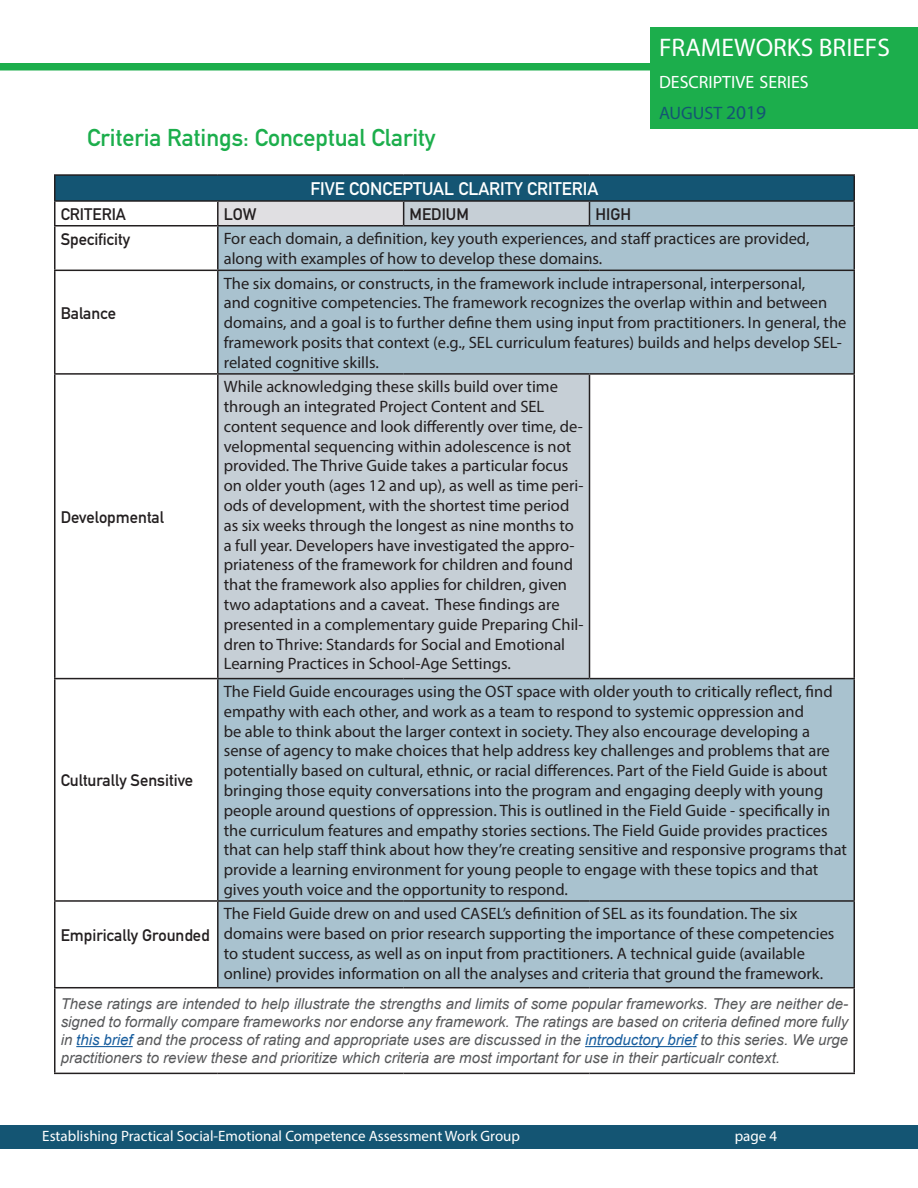
<style>
.page{position:relative;width:918px;height:1188px;background:#fff}
.page>*{position:absolute;margin:0;border:0;box-sizing:border-box;transform-origin:0 0}
.t1{font:25.5px "Myriad Pro";color:#fff}
.t2{font:700 24px "DIN Alternate";color:#1cae4c}
.t3{font:700 18px "DIN Alternate";color:#fff}
.t4{font:18px "Myriad Pro";color:#145573}
.t5{font:17.85px "Myriad Pro";color:#fff}
.t6{font:16.5px/19.8px "Myriad Pro";color:#231f20}
.t7{font:700 16.5px "DIN Alternate";color:#231f20}
.t8{font:italic 15px/18px "Arial";color:#57585a;text-align:justify}
.t9{font:15px "Myriad Pro";color:#fff}
.s1{font-size:19.5px}
.s2{color:#175d9e}
</style>
<div class="page">
<div style="left:0;top:63px;width:918px;height:7px;background:#1cae4c"></div>
<div style="left:0;top:1125px;width:918px;height:23px;background:#145573"></div>
<div style="left:650px;top:27px;width:268px;height:101px;background:#1cae4c"></div>
<div style="left:55px;top:175px;width:799px;height:26px;background:#145573"></div>
<div style="left:218px;top:201px;width:186px;height:25px;background:#e0dfe2"></div>
<div style="left:404px;top:201px;width:186px;height:25px;background:#c6cfd6"></div>
<div style="left:590px;top:201px;width:264px;height:25px;background:#a9c2cf"></div>
<div style="left:219px;top:227px;width:635px;height:760px;background:#a9c2cf"></div>
<div style="left:218px;top:374px;width:372px;height:305px;background:#c6cfd6"></div>
<div style="left:590px;top:374px;width:264px;height:305px;background:#fff"></div>
<hr style="left:54px;top:227px;width:2px;height:43px;background:#231f20">
<hr style="left:217px;top:227px;width:2px;height:43px;background:#231f20">
<hr style="left:854px;top:227px;width:1px;height:43px;background:#231f20">
<hr style="left:54px;top:270px;width:164px;height:1px;background:#231f20">
<hr style="left:54px;top:271px;width:2px;height:102px;background:#231f20">
<hr style="left:218px;top:270px;width:186px;height:1px;background:#231f20">
<hr style="left:217px;top:271px;width:2px;height:102px;background:#231f20">
<hr style="left:404px;top:270px;width:186px;height:1px;background:#231f20">
<hr style="left:590px;top:270px;width:265px;height:1px;background:#231f20">
<hr style="left:854px;top:271px;width:1px;height:102px;background:#231f20">
<hr style="left:54px;top:373px;width:164px;height:2px;background:#231f20">
<hr style="left:54px;top:375px;width:2px;height:303px;background:#231f20">
<hr style="left:218px;top:373px;width:186px;height:2px;background:#231f20">
<hr style="left:217px;top:375px;width:2px;height:303px;background:#231f20">
<hr style="left:404px;top:373px;width:186px;height:2px;background:#231f20">
<hr style="left:590px;top:373px;width:265px;height:2px;background:#231f20">
<hr style="left:589px;top:375px;width:1px;height:303px;background:#231f20">
<hr style="left:854px;top:375px;width:1px;height:303px;background:#231f20">
<hr style="left:54px;top:678px;width:164px;height:1px;background:#231f20">
<hr style="left:54px;top:679px;width:2px;height:221px;background:#231f20">
<hr style="left:218px;top:678px;width:186px;height:1px;background:#231f20">
<hr style="left:217px;top:679px;width:2px;height:221px;background:#231f20">
<hr style="left:404px;top:678px;width:186px;height:1px;background:#231f20">
<hr style="left:590px;top:678px;width:265px;height:1px;background:#231f20">
<hr style="left:854px;top:679px;width:1px;height:221px;background:#231f20">
<hr style="left:54px;top:900px;width:164px;height:2px;background:#231f20">
<hr style="left:54px;top:902px;width:2px;height:85px;background:#231f20">
<hr style="left:218px;top:900px;width:186px;height:2px;background:#231f20">
<hr style="left:217px;top:902px;width:2px;height:85px;background:#231f20">
<hr style="left:404px;top:900px;width:186px;height:2px;background:#231f20">
<hr style="left:590px;top:900px;width:265px;height:2px;background:#231f20">
<hr style="left:854px;top:902px;width:1px;height:85px;background:#231f20">
<hr style="left:54px;top:987px;width:164px;height:1px;background:#231f20">
<hr style="left:54px;top:988px;width:2px;height:85px;background:#231f20">
<hr style="left:218px;top:987px;width:186px;height:1px;background:#231f20">
<hr style="left:404px;top:987px;width:186px;height:1px;background:#231f20">
<hr style="left:590px;top:987px;width:265px;height:1px;background:#231f20">
<hr style="left:854px;top:988px;width:1px;height:85px;background:#231f20">
<hr style="left:54px;top:1073px;width:164px;height:1px;background:#231f20">
<hr style="left:218px;top:1073px;width:186px;height:1px;background:#231f20">
<hr style="left:404px;top:1073px;width:186px;height:1px;background:#231f20">
<hr style="left:590px;top:1073px;width:265px;height:1px;background:#231f20">
<hr style="left:54px;top:174px;width:164px;height:2px;background:#231f20">
<hr style="left:54px;top:176px;width:2px;height:24px;background:#231f20">
<hr style="left:218px;top:174px;width:186px;height:2px;background:#231f20">
<hr style="left:404px;top:174px;width:186px;height:2px;background:#231f20">
<hr style="left:590px;top:174px;width:265px;height:2px;background:#231f20">
<hr style="left:54px;top:200px;width:164px;height:2px;background:#231f20">
<hr style="left:54px;top:202px;width:2px;height:23px;background:#231f20">
<hr style="left:218px;top:200px;width:186px;height:2px;background:#231f20">
<hr style="left:217px;top:202px;width:2px;height:23px;background:#231f20">
<hr style="left:404px;top:200px;width:186px;height:2px;background:#231f20">
<svg style="left:403px;top:202px;width:1px;height:23px"></svg>
<hr style="left:590px;top:200px;width:265px;height:2px;background:#231f20">
<svg style="left:589px;top:202px;width:1px;height:23px"></svg>
<svg style="left:854px;top:176px;width:1px;height:49px"></svg>
<hr style="left:54px;top:225px;width:164px;height:2px;background:#231f20">
<hr style="left:218px;top:225px;width:186px;height:2px;background:#231f20">
<hr style="left:404px;top:225px;width:186px;height:2px;background:#231f20">
<hr style="left:590px;top:225px;width:265px;height:2px;background:#231f20">
<hr style="left:76px;top:1046px;width:57px;height:1px;background:#175d9e">
<hr style="left:585px;top:1046px;width:112px;height:1px;background:#175d9e">
<p class="t1" style="left:659px;top:32px;width:232px">FRAMEWORKS BRIEFS</p>
<p class="t5" style="left:659px;top:71px;width:151px">DESCRIPTIVE SERIES</p>
<p class="t4" style="left:659px;top:102px;width:109px">AUGUST <span class="s1">2019</span></p>
<p class="t2" style="left:87px;top:120px;width:350px">Criteria Ratings: Conceptual Clarity</p>
<p class="t3" style="left:310px;top:175px;width:290px">FIVE CONCEPTUAL CLARITY CRITERIA</p>
<p class="t7" style="left:61px;top:201px;width:67px">CRITERIA</p>
<p class="t7" style="left:224px;top:201px;width:34px">LOW</p>
<p class="t7" style="left:410px;top:201px;width:61px">MEDIUM</p>
<p class="t7" style="left:596px;top:201px;width:37px">HIGH</p>
<p class="t7" style="left:61px;top:226px;width:71px">Specificity</p>
<p class="t6" style="left:224px;top:228px;width:587px">For each domain, a definition, key youth experiences, and staff practices are provided, along with examples of how to develop these domains.</p>
<p class="t7" style="left:61px;top:300px;width:57px">Balance</p>
<p class="t6" style="left:224px;top:273px;width:624px">The six domains, or constructs, in the framework include intrapersonal, interpersonal,<br>and cognitive competencies. The framework recognizes the overlap within and between domains, and a goal is to further define them using input from practitioners. In general, the framework posits that context (e.g., SEL curriculum features) builds and helps develop SEL&shy;related cognitive skills.</p>
<p class="t7" style="left:61px;top:504px;width:105px">Developmental</p>
<p class="t7" style="left:61px;top:768px;width:134px">Culturally Sensitive</p>
<p class="t6" style="left:224px;top:377px;width:361px">While acknowledging these skills build over time through an integrated Project Content and SEL content sequence and look differently over time, de&shy;velopmental sequencing within adolescence is not provided. The Thrive Guide takes a particular focus on older youth (ages 12 and up), as well as time peri&shy;ods of development, with the shortest time period as six weeks through the longest as nine months to a full year. Developers have investigated the appro&shy;priateness of the framework for children and found that the framework also applies for children, given two adaptations and a caveat. These findings are presented in a complementary guide Preparing Chil&shy;dren to Thrive: Standards for Social and Emotional Learning Practices in School-Age Settings.</p>
<p class="t6" style="left:224px;top:681px;width:625px">The Field Guide encourages using the OST space with older youth to critically reflect, find empathy with each other, and work as a team to respond to systemic oppression and<br>be able to think about the larger context in society. They also encourage developing a sense of agency to make choices that help address key challenges and problems that are potentially based on cultural, ethnic, or racial differences. Part of the Field Guide is about bringing those equity conversations into the program and engaging deeply with young people around questions of oppression. This is outlined in the Field Guide - specifically in the curriculum features and empathy stories sections. The Field Guide provides practices that can help staff think about how they’re creating sensitive and responsive programs that provide a learning environment for young people to engage with these topics and that gives youth voice and the opportunity to respond.</p>
<p class="t6" style="left:224px;top:904px;width:612px">The Field Guide drew on and used CASEL’s definition of SEL as its foundation. The six domains were based on prior research supporting the importance of these competencies to student success, as well as on input from practitioners. A technical guide (available online) provides information on all the analyses and criteria that ground the framework.</p>
<p class="t8" style="left:61px;top:995px;width:789px">These ratings are intended to help illustrate the strengths and limits of some popular frameworks. They are neither de&shy;signed to formally compare frameworks nor endorse any framework. The ratings are based on criteria defined more fully in <span class="s2">this brief</span> and the process of rating and appropriate uses are discussed in the <span class="s2">introductory brief</span> to this series. We urge practitioners to review these and prioritize which criteria are most important for use in their particualr context.</p>
<p class="t7" style="left:61px;top:922px;width:151px">Empirically Grounded</p>
<p class="t9" style="left:42px;top:1126px;width:479px">Establishing Practical Social-Emotional Competence Assessment Work Group</p>
<p class="t9" style="left:735px;top:1126px;width:44px">page 4</p>
</div>
